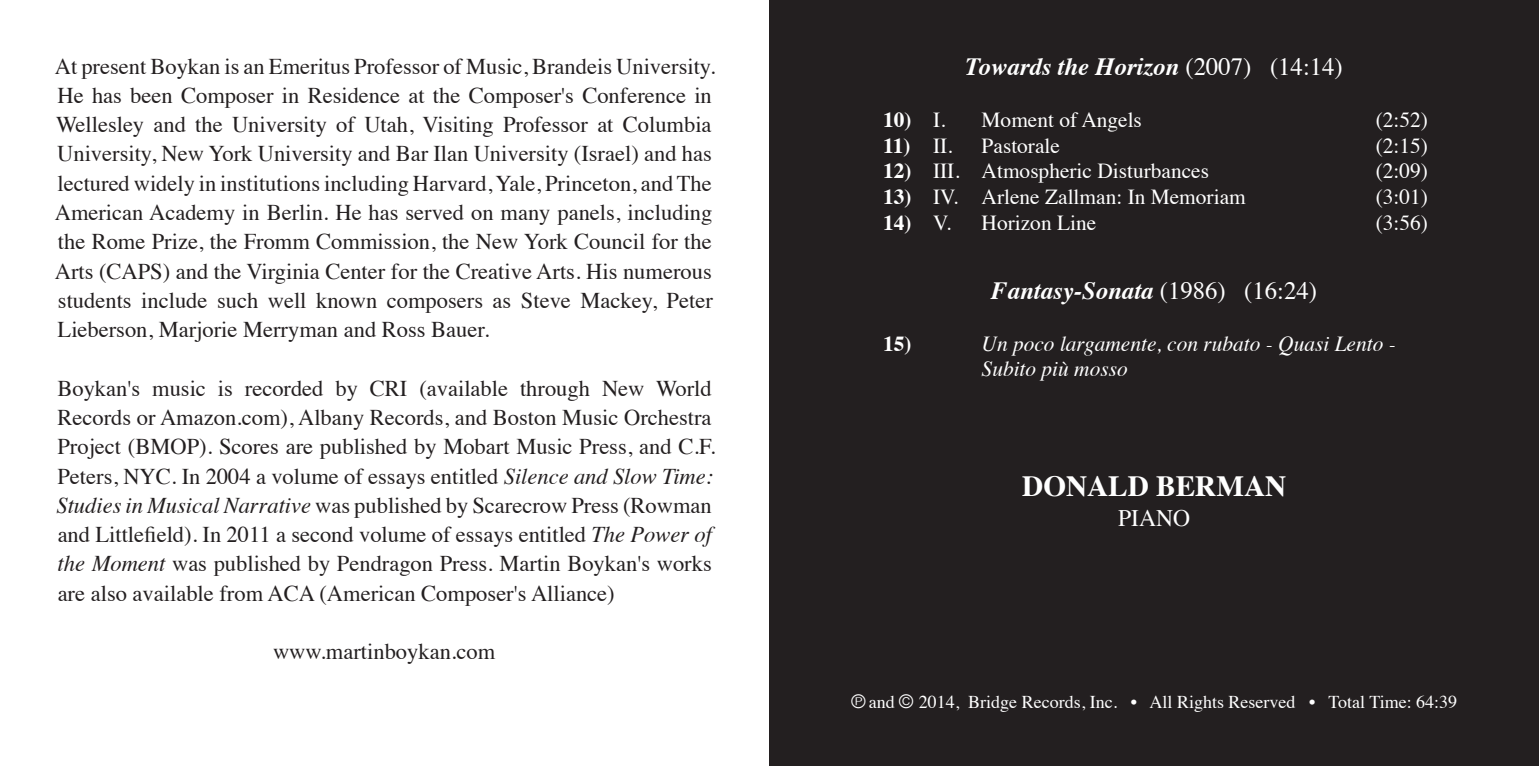
<style>
.page{position:relative;width:1539px;height:766px;background:#fff}
.page>*{position:absolute;margin:0;border:0;box-sizing:border-box;transform-origin:0 0}
.t1{font:700 29.25px "Times";color:#fff}
.No_Spacing{font:italic 700 24.75px "Times";color:#fff}
.t2{font:23.62px "Times";color:#fff}
.t3{font:22.5px/29.2px "Times";color:#231f20}
.No_Spacing-2{font:21.38px "Times";color:#fff}
.No_Spacing-3{font:italic 21.38px "Times";color:#fff}
.No_Spacing-4{font:700 21.38px "Times";color:#fff}
.t4{font:18px "Times";color:#fff}
.s1{font-style:italic}
.s2{font-weight:400;font-style:normal}
.s3{font-family:"C Dman sym font";font-weight:500}
</style>
<div class="page">
<div style="left:770px;top:0;width:769px;height:765px;background:#231f20"></div>
<p class="t3" style="left:55px;top:49px;width:662px">At present Boykan is an Emeritus Professor of Music, Brandeis University.<br>He has been Composer in Residence at the Composer's Conference in Wellesley and the University of Utah, Visiting Professor at Columbia University, New York University and Bar Ilan University (Israel) and has lectured widely in institutions including Harvard, Yale, Princeton, and The American Academy in Berlin. He has served on many panels, including the Rome Prize, the Fromm Commission, the New York Council for the Arts (CAPS) and the Virginia Center for the Creative Arts. His numerous students include such well known composers as Steve Mackey, Peter Lieberson, Marjorie Merryman and Ross Bauer.</p>
<p class="t3" style="left:56px;top:371px;width:660px">Boykan's music is recorded by CRI (available through New World Records or Amazon.com), Albany Records, and Boston Music Orchestra Project (BMOP). Scores are published by Mobart Music Press, and C.F.<br>Peters, NYC. In 2004 a volume of essays entitled <span class="s1">Silence and Slow Time:<br>Studies in Musical Narrative</span> was published by Scarecrow Press (Rowman and Littlefield). In 2011 a second volume of essays entitled <span class="s1">The Power of the Moment</span> was published by Pendragon Press. Martin Boykan's works are also available from ACA (American Composer's Alliance)</p>
<p class="t3" style="left:273px;top:634px;width:224px">www.martinboykan.com</p>
<p class="No_Spacing-4" style="left:883px;top:99px;width:30px">10)</p>
<p class="No_Spacing-4" style="left:883px;top:125px;width:29px">11)</p>
<p class="No_Spacing-4" style="left:883px;top:151px;width:30px">12)</p>
<p class="No_Spacing-4" style="left:883px;top:176px;width:30px">13)</p>
<p class="No_Spacing-4" style="left:883px;top:202px;width:30px">14)</p>
<p class="No_Spacing" style="left:966px;top:44px;width:379px">Towards the Horizon <span class="s2">(2007) (14:14)</span></p>
<p class="No_Spacing-2" style="left:933px;top:100px;width:14px">I.</p>
<p class="No_Spacing-2" style="left:933px;top:125px;width:21px">II.</p>
<p class="No_Spacing-2" style="left:933px;top:151px;width:28px">III.</p>
<p class="No_Spacing-2" style="left:933px;top:177px;width:27px">IV.</p>
<p class="No_Spacing-2" style="left:933px;top:202px;width:20px">V.</p>
<p class="No_Spacing-2" style="left:982px;top:100px;width:162px">Moment of Angels</p>
<p class="No_Spacing-2" style="left:982px;top:125px;width:80px">Pastorale</p>
<p class="No_Spacing-2" style="left:982px;top:151px;width:229px">Atmospheric Disturbances</p>
<p class="No_Spacing-2" style="left:982px;top:177px;width:266px">Arlene Zallman: In Memoriam</p>
<p class="No_Spacing-2" style="left:982px;top:202px;width:116px">Horizon Line</p>
<p class="No_Spacing" style="left:991px;top:267px;width:327px">Fantasy-Sonata <span class="s2">(1986) (16:24)</span></p>
<p class="No_Spacing-2" style="left:1376px;top:100px;width:54px">(2:52)</p>
<p class="No_Spacing-2" style="left:1376px;top:125px;width:54px">(2:15)</p>
<p class="No_Spacing-2" style="left:1376px;top:151px;width:54px">(2:09)</p>
<p class="No_Spacing-2" style="left:1376px;top:177px;width:54px">(3:01)</p>
<p class="No_Spacing-2" style="left:1376px;top:202px;width:54px">(3:56)</p>
<p class="No_Spacing-4" style="left:883px;top:323px;width:30px">15)</p>
<p class="No_Spacing-3" style="left:982px;top:324px;width:416px">Un poco largamente, con rubato - Quasi Lento -</p>
<p class="No_Spacing-3" style="left:982px;top:350px;width:148px">Subito più mosso</p>
<p class="t1" style="left:1022px;top:458px;width:266px">DONALD BERMAN</p>
<p class="t2" style="left:1118px;top:495px;width:74px">PIANO</p>
<p class="t4" style="left:851px;top:684px;width:608px"><span class="s3">p</span>and <span class="s3">c</span> 2014, Bridge Records, Inc. • All Rights Reserved • Total Time: 64:39</p>
</div>
